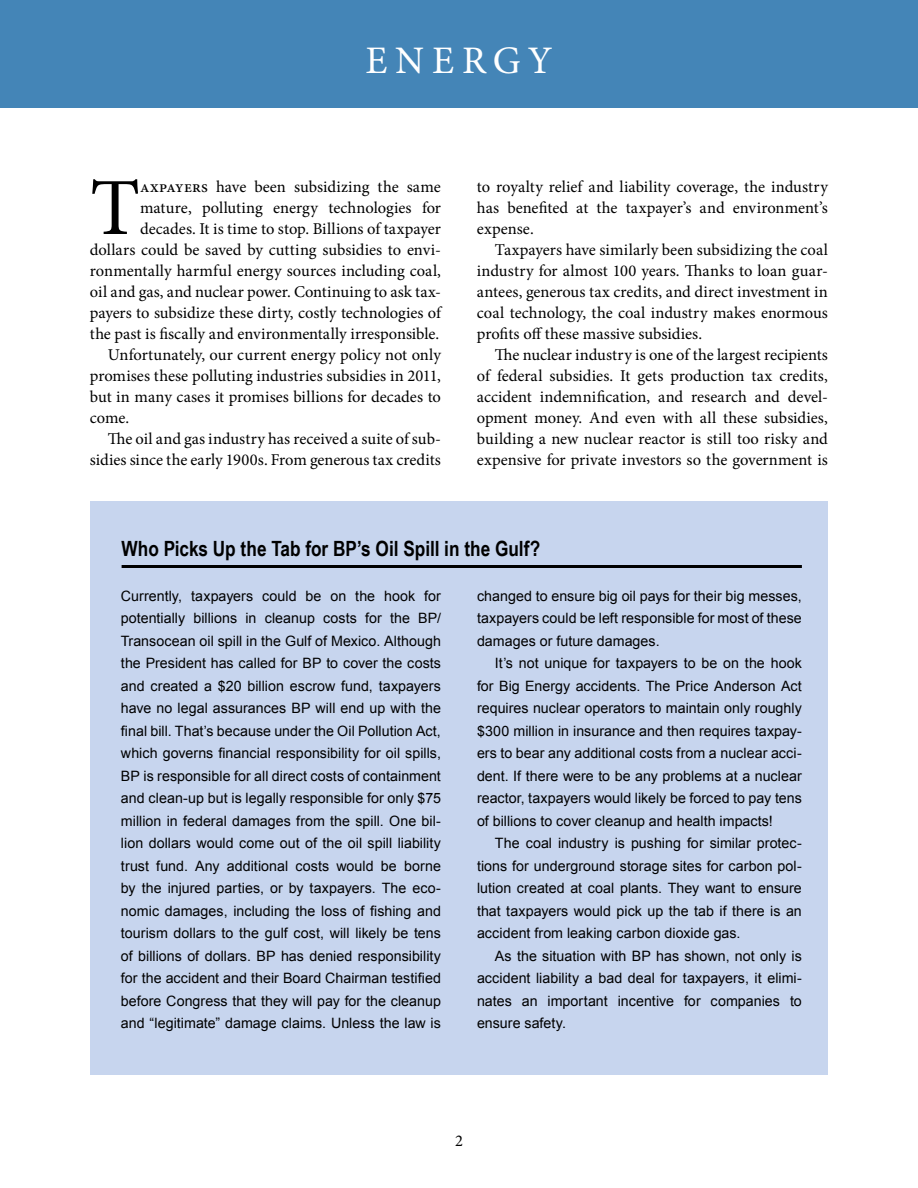
<style>
.page{position:relative;width:918px;height:1188px;background:#fff}
.page>*{position:absolute;margin:0;border:0;box-sizing:border-box;transform-origin:0 0}
.t1{font:81.15px "Minion Pro";color:#000}
.t2{font:39px "Minion Pro";color:#fff}
.t3{font:700 21px "Arial Narrow";color:#000}
.t4{font:16.5px/21px "Minion Pro";color:#000;text-align:justify}
.t5{font:14.25px/22.5px "Arial";letter-spacing:.005em;color:#000;text-align:justify}
.s1{font-weight:500}
</style>
<div class="page">
<div style="left:0;top:0;width:918px;height:108px;background:#4485b7"></div>
<div style="left:90px;top:501px;width:738px;height:574px;background:#c7d5ee"></div>
<hr style="left:122px;top:565px;width:680px;height:3px;background:#000">
<h2 class="t2" style="left:365px;top:34px;width:32px">ENER</h2>
<h2 class="t2" style="left:493px;top:34px;width:61px">GY</h2>
<h1 class="t1" style="left:90px;top:154px;width:52px">T</h1>
<p class="t4" style="left:140px;top:176px;width:302px"><span class="s1">axpayers</span> have been subsidizing the same</p>
<p class="t4" style="left:140px;top:197px;width:302px">mature, polluting energy technologies for</p>
<p class="t4" style="left:140px;top:218px;width:302px">decades. It is time to stop. Billions of taxpayer</p>
<p class="t4" style="left:90px;top:239px;width:353px">dollars could be saved by cutting subsidies to envi-</p>
<p class="t4" style="left:90px;top:260px;width:352px">ronmentally harmful energy sources including coal,</p>
<p class="t4" style="left:90px;top:281px;width:352px">oil and gas, and nuclear power. Continuing to ask tax-</p>
<p class="t4" style="left:90px;top:302px;width:353px">payers to subsidize these dirty, costly technologies of</p>
<p class="t4" style="left:90px;top:323px;width:349px">the past is fiscally and environmentally irresponsible.</p>
<p class="t4" style="left:108px;top:344px;width:334px">Unfortunately, our current energy policy not only</p>
<p class="t4" style="left:90px;top:365px;width:352px">promises these polluting industries subsidies in 2011,</p>
<p class="t4" style="left:90px;top:386px;width:353px">but in many cases it promises billions for decades to</p>
<p class="t4" style="left:90px;top:407px;width:39px">come.</p>
<p class="t4" style="left:108px;top:428px;width:335px">The oil and gas industry has received a suite of sub-</p>
<p class="t4" style="left:90px;top:449px;width:353px">sidies since the early 1900s. From generous tax credits</p>
<p class="t4" style="left:477px;top:176px;width:353px">to royalty relief and liability coverage, the industry has benefited at the taxpayer’s and environment’s expense.</p>
<p class="t4" style="left:477px;top:239px;width:353px;text-indent:18px">Taxpayers have similarly been subsidizing the coal industry for almost 100 years. Thanks to loan guar&shy;antees, generous tax credits, and direct investment in coal technology, the coal industry makes enormous profits off these massive subsidies.</p>
<p class="t4" style="left:477px;top:344px;width:353px;text-indent:18px">The nuclear industry is one of the largest recipients of federal subsidies. It gets production tax credits, accident indemnification, and research and devel&shy;opment money. And even with all these subsidies, building a new nuclear reactor is still too risky and expensive for private investors so the government is</p>
<h3 class="t3" style="left:122px;top:536px;width:420px">Who Picks Up the Tab for BP’s Oil Spill in the Gulf?</h3>
<p class="t5" style="left:477px;top:584px;width:326px">changed to ensure big oil pays for their big messes, taxpayers could be left responsible for most of these damages or future damages.</p>
<p class="t5" style="left:477px;top:652px;width:326px;text-indent:18px">It’s not unique for taxpayers to be on the hook for Big Energy accidents. The Price Anderson Act requires nuclear operators to maintain only roughly $300 million in insurance and then requires taxpay&shy;ers to bear any additional costs from a nuclear acci&shy;dent. If there were to be any problems at a nuclear reactor, taxpayers would likely be forced to pay tens of billions to cover cleanup and health impacts!</p>
<p class="t5" style="left:477px;top:832px;width:326px;text-indent:18px">The coal industry is pushing for similar protec&shy;tions for underground storage sites for carbon pol&shy;lution created at coal plants. They want to ensure that taxpayers would pick up the tab if there is an accident from leaking carbon dioxide gas.</p>
<p class="t5" style="left:477px;top:944px;width:326px;text-indent:18px">As the situation with BP has shown, not only is accident liability a bad deal for taxpayers, it elimi&shy;nates an important incentive for companies to ensure safety.</p>
<p class="t5" style="left:121px;top:584px;width:322px">Currently, taxpayers could be on the hook for potentially billions in cleanup costs for the BP/ Transocean oil spill in the Gulf of Mexico. Although the President has called for BP to cover the costs and created a $20 billion escrow fund, taxpayers have no legal assurances BP will end up with the final bill. That’s because under the Oil Pollution Act, which governs financial responsibility for oil spills, BP is responsible for all direct costs of containment and clean-up but is legally responsible for only $75 million in federal damages from the spill. One bil&shy;lion dollars would come out of the oil spill liability trust fund. Any additional costs would be borne by the injured parties, or by taxpayers. The eco&shy;nomic damages, including the loss of fishing and tourism dollars to the gulf cost, will likely be tens of billions of dollars. BP has denied responsibility for the accident and their Board Chairman testified before Congress that they will pay for the cleanup and “legitimate” damage claims. Unless the law is</p>
<p class="t4" style="left:455px;top:1130px;width:9px">2</p>
</div>
